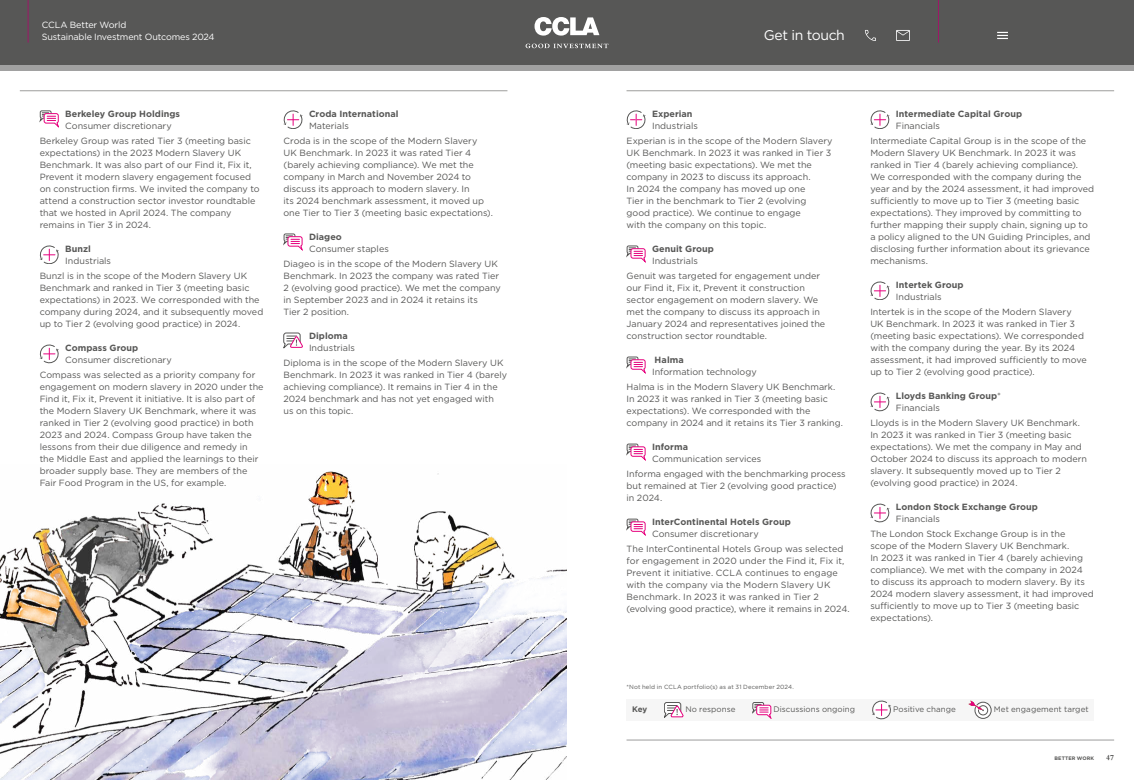
<style>
.page{position:relative;width:1134px;height:780px;background:#fff}
.page>*{position:absolute;margin:0;border:0;box-sizing:border-box;transform-origin:0 0}
.t1{font:14px "Gotham";letter-spacing:-.03em;color:#fff}
.t2{font:9px/12px "Gotham";color:#575756}
.t3{font:700 9px/12px "Gotham";letter-spacing:.005em;color:#575756}
.t4{font:9px/12px "Gotham";letter-spacing:-.015em;color:#fff}
.t5{font:8px "Gotham";letter-spacing:.005em;color:#575756}
.t6{font:700 8px "Gotham";color:#575756}
.t7{font:700 8px "Bembo Std";color:#575756}
.t8{font:6px "Gotham";letter-spacing:.02em;color:#575756}
.t9{font:700 5px "Gotham";letter-spacing:.025em;color:#575756}
.s1{font-weight:400}
.s2{font-weight:700}
</style>
<div class="page">
<hr style="left:20px;top:90px;width:487px;height:1px;background:#9d9d9c">
<img style="left:0;top:471px;width:567px;height:309px">
<svg style="left:40px;top:111px;width:19px;height:16px"></svg>
<svg style="left:40px;top:246px;width:19px;height:18px"></svg>
<svg style="left:40px;top:345px;width:19px;height:18px"></svg>
<svg style="left:283px;top:111px;width:20px;height:18px"></svg>
<svg style="left:283px;top:234px;width:20px;height:16px"></svg>
<svg style="left:283px;top:333px;width:20px;height:15px"></svg>
<hr style="left:626px;top:90px;width:488px;height:1px;background:#9d9d9c">
<hr style="left:626px;top:739px;width:488px;height:1px;background:#9d9d9c">
<svg style="left:626px;top:111px;width:20px;height:18px"></svg>
<svg style="left:626px;top:246px;width:20px;height:16px"></svg>
<svg style="left:626px;top:357px;width:20px;height:16px"></svg>
<svg style="left:626px;top:444px;width:20px;height:16px"></svg>
<svg style="left:626px;top:519px;width:20px;height:16px"></svg>
<svg style="left:870px;top:111px;width:19px;height:18px"></svg>
<svg style="left:870px;top:282px;width:19px;height:18px"></svg>
<svg style="left:870px;top:393px;width:19px;height:18px"></svg>
<svg style="left:870px;top:504px;width:19px;height:18px"></svg>
<div style="left:626px;top:699px;width:468px;height:21px;background:#f6f6f6"></div>
<svg style="left:664px;top:702px;width:19px;height:15px"></svg>
<svg style="left:752px;top:702px;width:19px;height:17px"></svg>
<svg style="left:872px;top:700px;width:19px;height:19px"></svg>
<svg style="left:975px;top:702px;width:16px;height:16px"></svg>
<div style="left:975px;top:702px;width:16px;height:16px;border:1px solid #575756;border-radius:50%"></div>
<div style="left:978px;top:705px;width:10px;height:9px;background:#fff;border-radius:50%"></div>
<div style="left:978px;top:705px;width:10px;height:10px;border:1px solid #575756;border-radius:50%"></div>
<svg style="left:968px;top:700px;width:17px;height:11px"></svg>
<div style="left:0;top:0;width:1134px;height:65px;background:#575756"></div>
<svg style="left:997px;top:32px;width:11px;height:7px"></svg>
<svg style="left:534px;top:17px;width:65px;height:19px"></svg>
<svg style="left:526px;top:44px;width:82px;height:4px"></svg>
<hr style="left:28px;top:0;width:1px;height:43px;background:#9e1768">
<hr style="left:938px;top:0;width:1px;height:43px;background:#9e1768">
<svg style="left:896px;top:30px;width:14px;height:11px"></svg>
<svg style="left:865px;top:30px;width:11px;height:11px"></svg>
<div style="left:0;top:65px;width:1134px;height:6px;background:#a1a1a1"></div>
<p class="t4" style="left:42px;top:18px;width:174px">CCLA Better World<br>Sustainable Investment Outcomes 2024</p>
<p class="t3" style="left:65px;top:108px;width:116px">Berkeley Group Holdings<br><span class="s1">Consumer discretionary</span></p>
<p class="t2" style="left:40px;top:134px;width:221px">Berkeley Group was rated Tier 3 (meeting basic expectations) in the 2023 Modern Slavery UK Benchmark. It was also part of our Find it, Fix it, Prevent it modern slavery engagement focused on construction firms. We invited the company to attend a construction sector investor roundtable that we hosted in April 2024. The company remains in Tier 3 in 2024.</p>
<p class="t2" style="left:65px;top:242px;width:47px"><span class="s2">Bunzl<br></span>Industrials</p>
<p class="t2" style="left:40px;top:269px;width:225px">Bunzl is in the scope of the Modern Slavery UK Benchmark and ranked in Tier 3 (meeting basic expectations) in 2023. We corresponded with the company during 2024, and it subsequently moved up to Tier 2 (evolving good practice) in 2024.</p>
<p class="t2" style="left:65px;top:341px;width:108px"><span class="s2">Compass Group<br></span>Consumer discretionary</p>
<p class="t2" style="left:40px;top:368px;width:225px">Compass was selected as a priority company for engagement on modern slavery in 2020 under the Find it, Fix it, Prevent it initiative. It is also part of the Modern Slavery UK Benchmark, where it was ranked in Tier 2 (evolving good practice) in both 2023 and 2024. Compass Group have taken the lessons from their due diligence and remedy in the Middle East and applied the learnings to their broader supply base. They are members of the Fair Food Program in the US, for example.</p>
<p class="t3" style="left:309px;top:108px;width:91px">Croda International<br><span class="s1">Materials</span></p>
<p class="t2" style="left:283px;top:134px;width:211px">Croda is in the scope of the Modern Slavery UK Benchmark. In 2023 it was rated Tier 4 (barely achieving compliance). We met the company in March and November 2024 to discuss its approach to modern slavery. In<br>its 2024 benchmark assessment, it moved up one Tier to Tier 3 (meeting basic expectations).</p>
<p class="t2" style="left:309px;top:230px;width:81px"><span class="s2">Diageo<br></span>Consumer staples</p>
<p class="t2" style="left:283px;top:257px;width:219px">Diageo is in the scope of the Modern Slavery UK Benchmark. In 2023 the company was rated Tier 2 (evolving good practice). We met the company in September 2023 and in 2024 it retains its<br>Tier 2 position.</p>
<p class="t2" style="left:309px;top:329px;width:47px"><span class="s2">Diploma<br></span>Industrials</p>
<p class="t2" style="left:283px;top:356px;width:225px">Diploma is in the scope of the Modern Slavery UK Benchmark. In 2023 it was ranked in Tier 4 (barely achieving compliance). It remains in Tier 4 in the 2024 benchmark and has not yet engaged with<br>us on this topic.</p>
<h1 class="t1" style="left:764px;top:26px;width:83px">Get in touch</h1>
<p class="t2" style="left:652px;top:107px;width:47px"><span class="s2">Experian<br></span>Industrials</p>
<p class="t2" style="left:626px;top:134px;width:208px">Experian is in the scope of the Modern Slavery UK Benchmark. In 2023 it was ranked in Tier 3 (meeting basic expectations). We met the company in 2023 to discuss its approach.<br>In 2024 the company has moved up one<br>Tier in the benchmark to Tier 2 (evolving<br>good practice). We continue to engage<br>with the company on this topic.</p>
<p class="t3" style="left:652px;top:243px;width:63px">Genuit Group<br><span class="s1">Industrials</span></p>
<p class="t2" style="left:626px;top:269px;width:200px">Genuit was targeted for engagement under our Find it, Fix it, Prevent it construction sector engagement on modern slavery. We met the company to discuss its approach in January 2024 and representatives joined the construction sector roundtable.</p>
<p class="t2" style="left:652px;top:353px;width:106px"><span class="s2">Halma<br></span>Information technology</p>
<p class="t2" style="left:626px;top:380px;width:218px">Halma is in the Modern Slavery UK Benchmark.<br>In 2023 it was ranked in Tier 3 (meeting basic expectations). We corresponded with the company in 2024 and it retains its Tier 3 ranking.</p>
<p class="t2" style="left:652px;top:440px;width:111px"><span class="s2">Informa<br></span>Communication services</p>
<p class="t2" style="left:626px;top:467px;width:221px">Informa engaged with the benchmarking process but remained at Tier 2 (evolving good practice) in 2024.</p>
<p class="t3" style="left:652px;top:516px;width:140px">InterContinental Hotels Group<br><span class="s1">Consumer discretionary</span></p>
<p class="t2" style="left:626px;top:542px;width:225px">The InterContinental Hotels Group was selected for engagement in 2020 under the Find it, Fix it, Prevent it initiative. CCLA continues to engage with the company via the Modern Slavery UK Benchmark. In 2023 it was ranked in Tier 2 (evolving good practice), where it remains in 2024.</p>
<p class="t3" style="left:896px;top:108px;width:128px">Intermediate Capital Group<br><span class="s1">Financials</span></p>
<p class="t2" style="left:870px;top:134px;width:225px">Intermediate Capital Group is in the scope of the Modern Slavery UK Benchmark. In 2023 it was ranked in Tier 4 (barely achieving compliance).<br>We corresponded with the company during the year and by the 2024 assessment, it had improved sufficiently to move up to Tier 3 (meeting basic expectations). They improved by committing to further mapping their supply chain, signing up to a policy aligned to the UN Guiding Principles, and disclosing further information about its grievance mechanisms.</p>
<p class="t3" style="left:896px;top:279px;width:69px">Intertek Group<br><span class="s1">Industrials</span></p>
<p class="t2" style="left:870px;top:305px;width:218px">Intertek is in the scope of the Modern Slavery UK Benchmark. In 2023 it was ranked in Tier 3 (meeting basic expectations). We corresponded with the company during the year. By its 2024 assessment, it had improved sufficiently to move up to Tier 2 (evolving good practice).</p>
<p class="t3" style="left:896px;top:390px;width:107px">Lloyds Banking Group<span class="s1">*<br>Financials</span></p>
<p class="t2" style="left:870px;top:416px;width:218px">Lloyds is in the Modern Slavery UK Benchmark.<br>In 2023 it was ranked in Tier 3 (meeting basic expectations). We met the company in May and October 2024 to discuss its approach to modern slavery. It subsequently moved up to Tier 2 (evolving good practice) in 2024.</p>
<p class="t3" style="left:896px;top:501px;width:144px">London Stock Exchange Group<br><span class="s1">Financials</span></p>
<p class="t2" style="left:870px;top:527px;width:225px">The London Stock Exchange Group is in the scope of the Modern Slavery UK Benchmark.<br>In 2023 it was ranked in Tier 4 (barely achieving compliance). We met with the company in 2024 to discuss its approach to modern slavery. By its 2024 modern slavery assessment, it had improved sufficiently to move up to Tier 3 (meeting basic expectations).</p>
<p class="t8" style="left:626px;top:683px;width:169px">*Not held in CCLA portfolio(s) as at 31 December 2024.</p>
<p class="t6" style="left:632px;top:704px;width:17px">Key</p>
<p class="t5" style="left:685px;top:704px;width:52px">No response</p>
<p class="t5" style="left:773px;top:704px;width:83px">Discussions ongoing</p>
<p class="t5" style="left:893px;top:704px;width:64px">Positive change</p>
<p class="t5" style="left:994px;top:704px;width:96px">Met engagement target</p>
<p class="t9" style="left:1054px;top:755px;width:41px">BETTER WORK</p>
<p class="t7" style="left:1106px;top:753px;width:9px">47</p>
</div>
